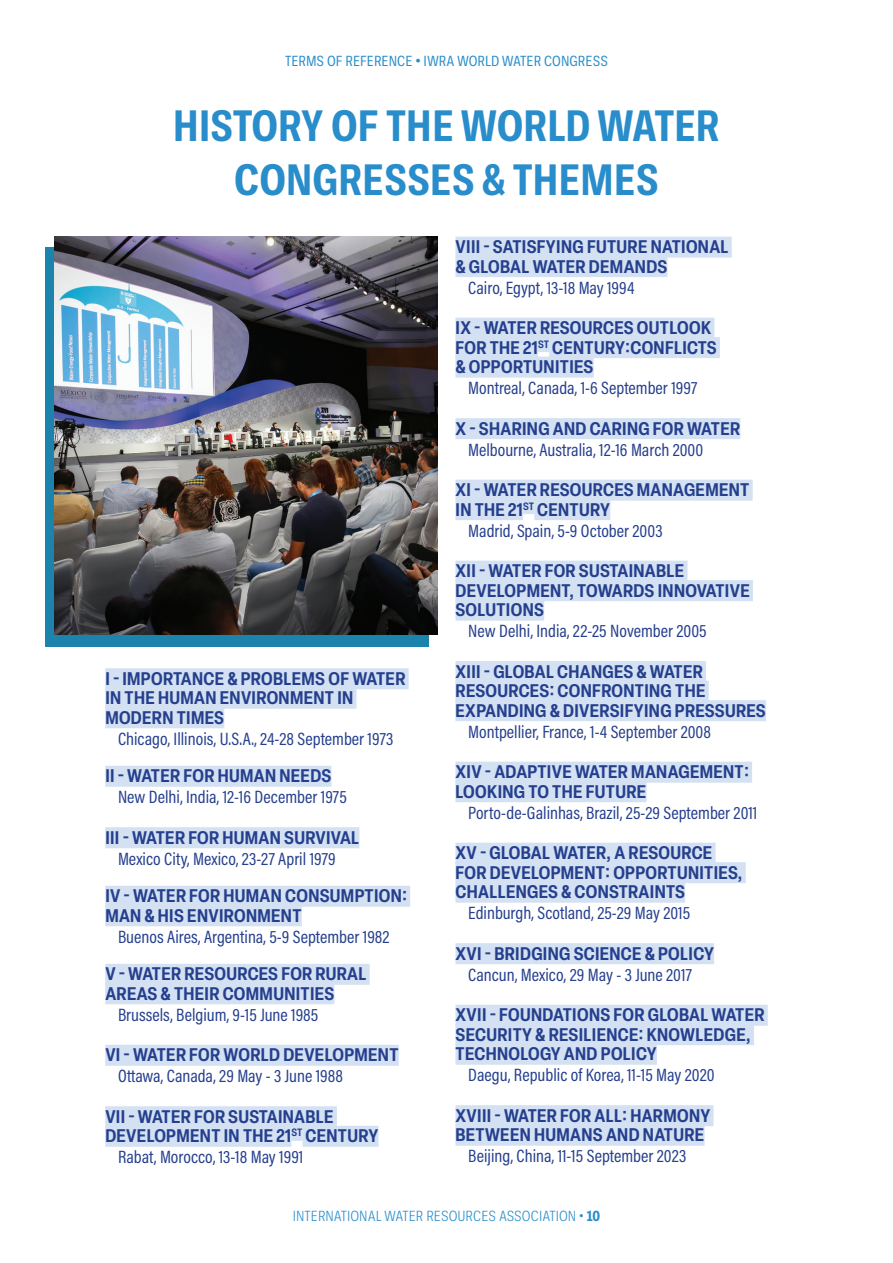
<style>
.page{position:relative;width:893px;height:1263px;background:#fff}
.page>*{position:absolute;margin:0;border:0;box-sizing:border-box;transform-origin:0 0}
.t1{font:700 45px/54px "Ballinger Condensed";color:#288dca;text-align:center}
.t2{font:600 condensed 18px/19.5px "Elza";letter-spacing:.02em;color:#253f8e}
.t3{font:18px "Acumin Pro Cond";color:#253f8e}
.t4{font:300 15px "Ballinger Condensed";color:#288dca}
.t5{font:15px "Ballinger Condensed";color:#288dca}
.s1{font-weight:700}
.s2{font-weight:500}
</style>
<div class="page">
<div style="left:105px;top:668px;width:304px;height:21px;background:#d3e1f2"></div>
<div style="left:105px;top:688px;width:251px;height:21px;background:#d3e1f2"></div>
<div style="left:105px;top:707px;width:119px;height:21px;background:#d3e1f2"></div>
<div style="left:105px;top:766px;width:226px;height:21px;background:#d3e1f2"></div>
<div style="left:105px;top:827px;width:254px;height:21px;background:#d3e1f2"></div>
<div style="left:105px;top:886px;width:305px;height:21px;background:#d3e1f2"></div>
<div style="left:105px;top:905px;width:197px;height:21px;background:#d3e1f2"></div>
<div style="left:105px;top:964px;width:265px;height:21px;background:#d3e1f2"></div>
<div style="left:105px;top:983px;width:229px;height:21px;background:#d3e1f2"></div>
<div style="left:105px;top:1045px;width:294px;height:21px;background:#d3e1f2"></div>
<div style="left:105px;top:1106px;width:232px;height:21px;background:#d3e1f2"></div>
<div style="left:105px;top:1126px;width:186px;height:21px;background:#d3e1f2"></div>
<div style="left:291px;top:1120px;width:11px;height:21px;background:#d3e1f2"></div>
<div style="left:302px;top:1126px;width:76px;height:21px;background:#d3e1f2"></div>
<div style="left:455px;top:237px;width:277px;height:21px;background:#d3e1f2"></div>
<div style="left:455px;top:256px;width:212px;height:21px;background:#d3e1f2"></div>
<div style="left:455px;top:318px;width:259px;height:21px;background:#d3e1f2"></div>
<div style="left:455px;top:337px;width:83px;height:21px;background:#d3e1f2"></div>
<div style="left:538px;top:331px;width:11px;height:21px;background:#d3e1f2"></div>
<div style="left:549px;top:337px;width:171px;height:21px;background:#d3e1f2"></div>
<div style="left:455px;top:357px;width:139px;height:21px;background:#d3e1f2"></div>
<div style="left:455px;top:418px;width:285px;height:21px;background:#d3e1f2"></div>
<div style="left:455px;top:480px;width:298px;height:21px;background:#d3e1f2"></div>
<div style="left:455px;top:499px;width:68px;height:21px;background:#d3e1f2"></div>
<div style="left:523px;top:493px;width:11px;height:21px;background:#d3e1f2"></div>
<div style="left:534px;top:499px;width:76px;height:21px;background:#d3e1f2"></div>
<div style="left:455px;top:561px;width:232px;height:21px;background:#d3e1f2"></div>
<div style="left:455px;top:580px;width:298px;height:21px;background:#d3e1f2"></div>
<div style="left:455px;top:600px;width:89px;height:21px;background:#d3e1f2"></div>
<div style="left:455px;top:661px;width:251px;height:21px;background:#d3e1f2"></div>
<div style="left:455px;top:681px;width:254px;height:21px;background:#d3e1f2"></div>
<div style="left:455px;top:700px;width:311px;height:21px;background:#d3e1f2"></div>
<div style="left:455px;top:762px;width:297px;height:21px;background:#d3e1f2"></div>
<div style="left:455px;top:781px;width:191px;height:21px;background:#d3e1f2"></div>
<div style="left:455px;top:843px;width:261px;height:21px;background:#d3e1f2"></div>
<div style="left:455px;top:862px;width:291px;height:21px;background:#d3e1f2"></div>
<div style="left:455px;top:882px;width:230px;height:21px;background:#d3e1f2"></div>
<div style="left:455px;top:943px;width:259px;height:21px;background:#d3e1f2"></div>
<div style="left:455px;top:1005px;width:313px;height:21px;background:#d3e1f2"></div>
<div style="left:455px;top:1024px;width:299px;height:21px;background:#d3e1f2"></div>
<div style="left:455px;top:1044px;width:202px;height:21px;background:#d3e1f2"></div>
<div style="left:455px;top:1105px;width:258px;height:21px;background:#d3e1f2"></div>
<div style="left:455px;top:1125px;width:250px;height:21px;background:#d3e1f2"></div>
<div style="left:45px;top:247px;width:383px;height:399px;background:#1c83ad"></div>
<img style="left:54px;top:236px;width:383px;height:398px">
<p class="t5" style="left:285px;top:53px;width:324px">TERMS OF REFERENCE <span class="s1">•</span> IWRA WORLD WATER CONGRESS</p>
<h1 class="t1" style="left:173px;top:99px;width:548px">HISTORY OF THE WORLD WATER<br>CONGRESSES &amp; THEMES</h1>
<p class="t2" style="left:105px;top:668px;width:302px">I - IMPORTANCE &amp; PROBLEMS OF WATER<br>IN THE HUMAN ENVIRONMENT IN<br>MODERN TIMES</p>
<p class="t3" style="left:118px;top:727px;width:277px">Chicago, Illinois, U.S.A., 24-28 September 1973</p>
<p class="t2" style="left:105px;top:766px;width:227px">II - WATER FOR HUMAN NEEDS</p>
<p class="t3" style="left:118px;top:785px;width:230px">New Delhi, India, 12-16 December 1975</p>
<p class="t2" style="left:105px;top:827px;width:255px">III - WATER FOR HUMAN SURVIVAL</p>
<p class="t3" style="left:118px;top:847px;width:219px">Mexico City, Mexico, 23-27 April 1979</p>
<p class="t2" style="left:105px;top:886px;width:303px">IV - WATER FOR HUMAN CONSUMPTION:<br>MAN &amp; HIS ENVIRONMENT</p>
<p class="t3" style="left:118px;top:925px;width:273px">Buenos Aires, Argentina, 5-9 September 1982</p>
<p class="t2" style="left:105px;top:964px;width:263px">V - WATER RESOURCES FOR RURAL<br>AREAS &amp; THEIR COMMUNITIES</p>
<p class="t3" style="left:118px;top:1003px;width:202px">Brussels, Belgium, 9-15 June 1985</p>
<p class="t2" style="left:105px;top:1045px;width:295px">VI - WATER FOR WORLD DEVELOPMENT</p>
<p class="t3" style="left:118px;top:1064px;width:226px">Ottawa, Canada, 29 May - 3 June 1988</p>
<p class="t2" style="left:105px;top:1106px;width:274px">VII - WATER FOR SUSTAINABLE<br>DEVELOPMENT IN THE 21<sup>ST</sup> CENTURY</p>
<p class="t3" style="left:118px;top:1145px;width:187px">Rabat, Morocco, 13-18 May 1991</p>
<p class="t2" style="left:455px;top:237px;width:274px">VIII - SATISFYING FUTURE NATIONAL &amp; GLOBAL WATER DEMANDS</p>
<p class="t3" style="left:468px;top:276px;width:168px">Cairo, Egypt, 13-18 May 1994</p>
<p class="t2" style="left:455px;top:318px;width:263px">IX - WATER RESOURCES OUTLOOK<br>FOR THE 21<sup>ST</sup> CENTURY:CONFLICTS &amp; OPPORTUNITIES</p>
<p class="t3" style="left:468px;top:376px;width:230px">Montreal, Canada, 1-6 September 1997</p>
<p class="t2" style="left:456px;top:418px;width:286px">X - SHARING AND CARING FOR WATER</p>
<p class="t3" style="left:468px;top:438px;width:237px">Melbourne, Australia, 12-16 March 2000</p>
<p class="t2" style="left:456px;top:480px;width:295px">XI - WATER RESOURCES MANAGEMENT<br>IN THE 21<sup>ST</sup> CENTURY</p>
<p class="t3" style="left:468px;top:519px;width:196px">Madrid, Spain, 5-9 October 2003</p>
<p class="t2" style="left:456px;top:561px;width:296px">XII - WATER FOR SUSTAINABLE<br>DEVELOPMENT, TOWARDS INNOVATIVE<br>SOLUTIONS</p>
<p class="t3" style="left:468px;top:619px;width:240px">New Delhi, India, 22-25 November 2005</p>
<p class="t2" style="left:456px;top:661px;width:312px">XIII - GLOBAL CHANGES &amp; WATER<br>RESOURCES: CONFRONTING THE<br>EXPANDING &amp; DIVERSIFYING PRESSURES</p>
<p class="t3" style="left:468px;top:720px;width:244px">Montpellier, France, 1-4 September 2008</p>
<p class="t2" style="left:456px;top:762px;width:295px">XIV - ADAPTIVE WATER MANAGEMENT:<br>LOOKING TO THE FUTURE</p>
<p class="t3" style="left:468px;top:801px;width:291px">Porto-de-Galinhas, Brazil, 25-29 September 2011</p>
<p class="t2" style="left:456px;top:843px;width:289px">XV - GLOBAL WATER, A RESOURCE<br>FOR DEVELOPMENT: OPPORTUNITIES,<br>CHALLENGES &amp; CONSTRAINTS</p>
<p class="t3" style="left:468px;top:901px;width:224px">Edinburgh, Scotland, 25-29 May 2015</p>
<p class="t2" style="left:456px;top:943px;width:260px">XVI - BRIDGING SCIENCE &amp; POLICY</p>
<p class="t3" style="left:468px;top:963px;width:225px">Cancun, Mexico, 29 May - 3 June 2017</p>
<p class="t2" style="left:456px;top:1005px;width:310px">XVII - FOUNDATIONS FOR GLOBAL WATER<br>SECURITY &amp; RESILIENCE: KNOWLEDGE,<br>TECHNOLOGY AND POLICY</p>
<p class="t3" style="left:468px;top:1063px;width:248px">Daegu, Republic of Korea, 11-15 May 2020</p>
<p class="t2" style="left:456px;top:1105px;width:256px">XVIII - WATER FOR ALL: HARMONY<br>BETWEEN HUMANS AND NATURE</p>
<p class="t3" style="left:468px;top:1144px;width:219px">Beijing, China, 11-15 September 2023</p>
<p class="t4" style="left:293px;top:1208px;width:309px">INTERNATIONAL WATER RESOURCES ASSOCIATION <span class="s2">•</span> <span class="s1">10</span></p>
</div>
